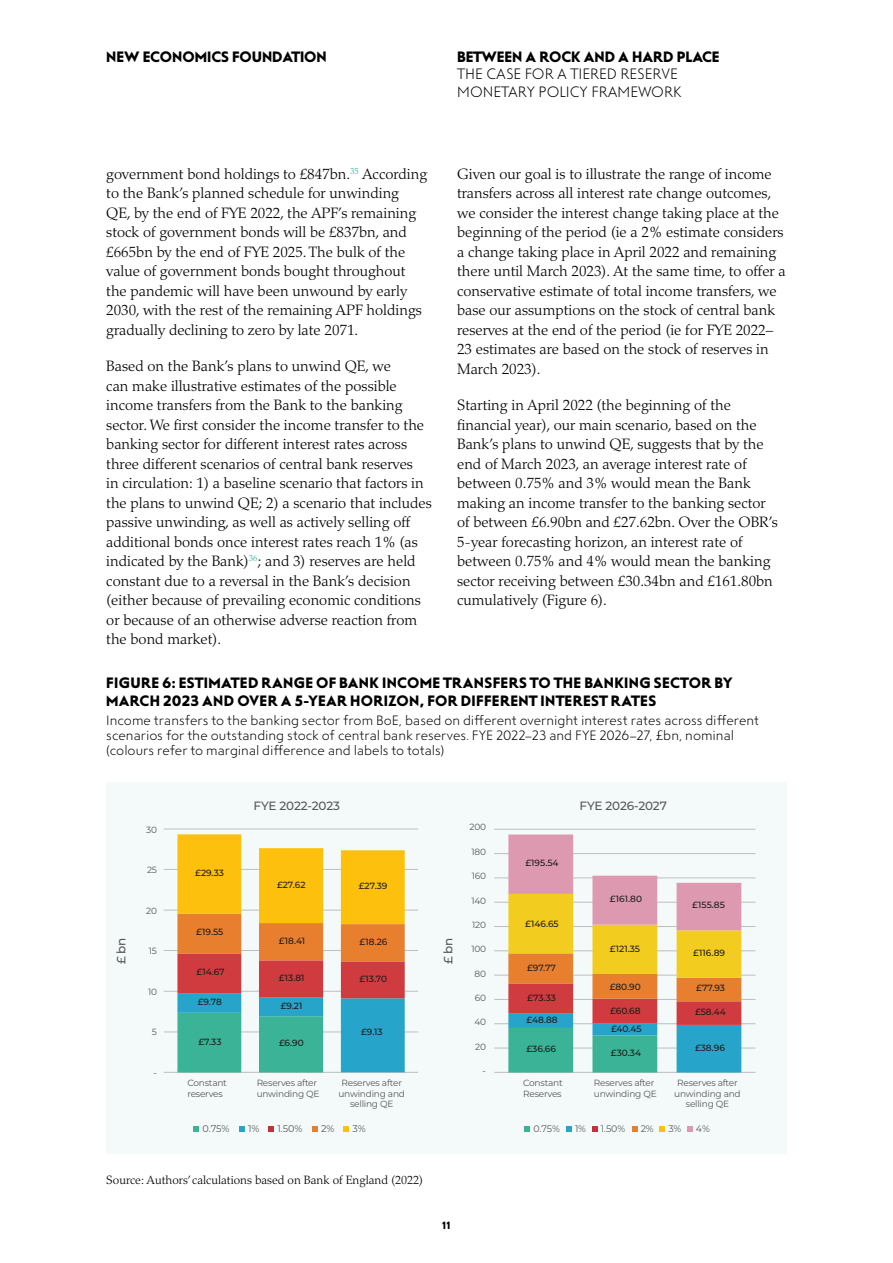
<style>
.page{position:relative;width:893px;height:1263px;background:#fff}
.page>*{position:absolute;margin:0;border:0;box-sizing:border-box;transform-origin:0 0}
.BODY{font:300 15px/19.5px "Palatino LT Std";color:#000}
.FIGURE_HEAD{font:15px/18px "Steagal Bo";letter-spacing:.02em;color:#000}
.FIGURE_HEAD-2{font:15px "Steagal Bo";color:#000}
.t1{font:15px/17.2px "Steagal Li";color:#000}
.Figure_sub{font:13.5px/15px "Steagal Li";letter-spacing:-.005em;color:#000}
.SOURCE{font:300 12px "Palatino LT Std";color:#000}
.t2{font:500 12px "Montserrat";letter-spacing:-.015em;color:#575756}
.t3{font:10.5px "Steagal Bo";color:#000}
.t4{font:9.6px "Montserrat";color:#5b5a5a}
.t5{font:9.45px "Montserrat";color:#5b5a5a}
.t6{font:500 9px "Montserrat";color:#1d1d1b}
.t7{font:9px/10.5px "Montserrat";letter-spacing:-.025em;color:#575756}
</style>
<div class="page">
<div style="left:106px;top:783px;width:681px;height:371px;background:#f3faf9"></div>
<hr style="left:494px;top:1048px;width:261px;height:1px;background:#bebebe">
<hr style="left:494px;top:1023px;width:261px;height:1px;background:#bebebe">
<hr style="left:494px;top:999px;width:261px;height:1px;background:#bebebe">
<hr style="left:494px;top:975px;width:261px;height:1px;background:#bebebe">
<hr style="left:494px;top:950px;width:261px;height:1px;background:#bebebe">
<hr style="left:494px;top:926px;width:261px;height:1px;background:#bebebe">
<hr style="left:494px;top:902px;width:261px;height:1px;background:#bebebe">
<hr style="left:494px;top:878px;width:261px;height:1px;background:#bebebe">
<hr style="left:494px;top:853px;width:261px;height:1px;background:#bebebe">
<hr style="left:494px;top:829px;width:261px;height:1px;background:#bebebe">
<hr style="left:494px;top:1072px;width:261px;height:1px;background:#bebebe">
<hr style="left:164px;top:1032px;width:254px;height:1px;background:#bebebe">
<hr style="left:164px;top:991px;width:254px;height:1px;background:#bebebe">
<hr style="left:164px;top:950px;width:254px;height:1px;background:#bebebe">
<hr style="left:164px;top:910px;width:254px;height:1px;background:#bebebe">
<hr style="left:164px;top:869px;width:254px;height:1px;background:#bebebe">
<hr style="left:164px;top:829px;width:254px;height:1px;background:#bebebe">
<hr style="left:164px;top:1072px;width:254px;height:1px;background:#bebebe">
<svg style="left:177px;top:834px;width:228px;height:238px"></svg>
<svg style="left:194px;top:1126px;width:5px;height:5px"></svg>
<svg style="left:239px;top:1126px;width:6px;height:5px"></svg>
<svg style="left:269px;top:1126px;width:5px;height:5px"></svg>
<svg style="left:313px;top:1126px;width:5px;height:5px"></svg>
<svg style="left:344px;top:1126px;width:5px;height:5px"></svg>
<svg style="left:508px;top:834px;width:233px;height:238px"></svg>
<svg style="left:525px;top:1126px;width:5px;height:5px"></svg>
<svg style="left:567px;top:1126px;width:5px;height:5px"></svg>
<svg style="left:592px;top:1126px;width:5px;height:5px"></svg>
<svg style="left:632px;top:1126px;width:5px;height:5px"></svg>
<svg style="left:660px;top:1126px;width:5px;height:5px"></svg>
<svg style="left:687px;top:1126px;width:5px;height:5px"></svg>
<p class="FIGURE_HEAD-2" style="left:106px;top:48px;width:222px">NEW ECONOMICS FOUNDATION</p>
<p class="FIGURE_HEAD-2" style="left:457px;top:48px;width:264px">BETWEEN A ROCK AND A HARD PLACE</p>
<p class="t1" style="left:457px;top:66px;width:226px">THE CASE FOR A TIERED RESERVE<br>MONETARY POLICY FRAMEWORK</p>
<p class="BODY" style="left:106px;top:164px;width:322px">government bond holdings to £847bn.<sup>35</sup> According to the Bank’s planned schedule for unwinding QE, by the end of FYE 2022, the APF’s remaining stock of government bonds will be £837bn, and £665bn by the end of FYE 2025. The bulk of the value of government bonds bought throughout the pandemic will have been unwound by early 2030, with the rest of the remaining APF holdings gradually declining to zero by late 2071.</p>
<p class="BODY" style="left:106px;top:357px;width:327px">Based on the Bank’s plans to unwind QE, we<br>can make illustrative estimates of the possible income transfers from the Bank to the banking sector. We first consider the income transfer to the banking sector for different interest rates across three different scenarios of central bank reserves<br>in circulation: 1) a baseline scenario that factors in the plans to unwind QE; 2) a scenario that includes passive unwinding, as well as actively selling off additional bonds once interest rates reach 1% (as indicated by the Bank)<sup>36</sup>; and 3) reserves are held constant due to a reversal in the Bank’s decision (either because of prevailing economic conditions or because of an otherwise adverse reaction from the bond market).</p>
<p class="BODY" style="left:457px;top:164px;width:330px">Given our goal is to illustrate the range of income transfers across all interest rate change outcomes, we consider the interest change taking place at the beginning of the period (ie a 2% estimate considers a change taking place in April 2022 and remaining there until March 2023). At the same time, to offer a conservative estimate of total income transfers, we base our assumptions on the stock of central bank reserves at the end of the period (ie for FYE 2022– 23 estimates are based on the stock of reserves in March 2023).</p>
<p class="BODY" style="left:457px;top:396px;width:322px">Starting in April 2022 (the beginning of the financial year), our main scenario, based on the Bank’s plans to unwind QE, suggests that by the end of March 2023, an average interest rate of between 0.75% and 3% would mean the Bank making an income transfer to the banking sector of between £6.90bn and £27.62bn. Over the OBR’s 5-year forecasting horizon, an interest rate of between 0.75% and 4% would mean the banking sector receiving between £30.34bn and £161.80bn cumulatively (Figure 6).</p>
<h2 class="FIGURE_HEAD" style="left:106px;top:674px;width:628px">FIGURE 6: ESTIMATED RANGE OF BANK INCOME TRANSFERS TO THE BANKING SECTOR BY<br>MARCH 2023 AND OVER A 5-YEAR HORIZON, FOR DIFFERENT INTEREST RATES</h2>
<p class="Figure_sub" style="left:106px;top:713px;width:654px">Income transfers to the banking sector from BoE, based on different overnight interest rates across different scenarios for the outstanding stock of central bank reserves. FYE 2022–23 and FYE 2026–27, £bn, nominal (colours refer to marginal difference and labels to totals)</p>
<p class="t2" style="left:254px;top:798px;width:88px">FYE 2022-2023</p>
<p class="t2" style="left:579px;top:798px;width:89px">FYE 2026-2027</p>
<p class="t7" style="left:146px;top:824px;width:12px">30</p>
<p class="t7" style="left:469px;top:822px;width:18px">200</p>
<p class="t7" style="left:472px;top:846px;width:16px">180</p>
<p class="t7" style="left:147px;top:864px;width:11px">25</p>
<p class="t6" style="left:195px;top:867px;width:30px">£29.33</p>
<p class="t7" style="left:472px;top:870px;width:16px">160</p>
<p class="t6" style="left:525px;top:857px;width:35px">£195.54</p>
<p class="t6" style="left:277px;top:878px;width:30px">£27.62</p>
<p class="t6" style="left:359px;top:880px;width:30px">£27.39</p>
<p class="t7" style="left:146px;top:905px;width:12px">20</p>
<p class="t7" style="left:471px;top:895px;width:16px">140</p>
<p class="t6" style="left:610px;top:892px;width:34px">£161.80</p>
<p class="t6" style="left:692px;top:899px;width:34px">£155.85</p>
<p class="t6" style="left:196px;top:926px;width:29px">£19.55</p>
<p class="t6" style="left:279px;top:934px;width:28px">£18.41</p>
<p class="t6" style="left:359px;top:935px;width:30px">£18.26</p>
<p class="t2" style="left:113px;top:964px;width:28px;rotate:-90deg">£ bn</p>
<p class="t2" style="left:440px;top:964px;width:28px;rotate:-90deg">£ bn</p>
<p class="t7" style="left:149px;top:945px;width:10px">15</p>
<p class="t7" style="left:148px;top:986px;width:10px">10</p>
<p class="t7" style="left:152px;top:1027px;width:7px">5</p>
<p class="t6" style="left:196px;top:966px;width:30px">£14.67</p>
<p class="t6" style="left:198px;top:995px;width:26px">£9.78</p>
<p class="t6" style="left:279px;top:971px;width:27px">£13.81</p>
<p class="t6" style="left:360px;top:972px;width:29px">£13.70</p>
<p class="t6" style="left:281px;top:999px;width:23px">£9.21</p>
<p class="t6" style="left:361px;top:1026px;width:23px">£9.13</p>
<p class="t7" style="left:472px;top:919px;width:15px">120</p>
<p class="t7" style="left:471px;top:943px;width:16px">100</p>
<p class="t7" style="left:475px;top:968px;width:13px">80</p>
<p class="t7" style="left:475px;top:992px;width:13px">60</p>
<p class="t7" style="left:474px;top:1016px;width:13px">40</p>
<p class="t6" style="left:525px;top:918px;width:35px">£146.65</p>
<p class="t6" style="left:527px;top:961px;width:30px">£97.77</p>
<p class="t6" style="left:527px;top:991px;width:30px">£73.33</p>
<p class="t6" style="left:526px;top:1014px;width:33px">£48.88</p>
<p class="t6" style="left:610px;top:942px;width:32px">£121.35</p>
<p class="t6" style="left:693px;top:946px;width:33px">£116.89</p>
<p class="t6" style="left:610px;top:980px;width:32px">£80.90</p>
<p class="t6" style="left:696px;top:982px;width:30px">£77.93</p>
<p class="t6" style="left:610px;top:1004px;width:32px">£60.68</p>
<p class="t6" style="left:695px;top:1005px;width:32px">£58.44</p>
<p class="t6" style="left:611px;top:1023px;width:32px">£40.45</p>
<p class="t6" style="left:198px;top:1035px;width:25px">£7.33</p>
<p class="t6" style="left:279px;top:1037px;width:26px">£6.90</p>
<p class="t7" style="left:475px;top:1041px;width:12px">20</p>
<p class="t6" style="left:526px;top:1043px;width:31px">£36.66</p>
<p class="t6" style="left:611px;top:1046px;width:32px">£30.34</p>
<p class="t6" style="left:695px;top:1041px;width:31px">£38.96</p>
<p class="t7" style="left:154px;top:1067px;width:5px">-</p>
<p class="t7" style="left:483px;top:1065px;width:5px">-</p>
<p class="t7" style="left:187px;top:1077px;width:41px">Constant reserves</p>
<p class="t7" style="left:257px;top:1077px;width:64px">Reserves after unwinding QE</p>
<p class="t7" style="left:338px;top:1077px;width:68px;text-align:center">Reserves after unwinding and selling QE</p>
<p class="t7" style="left:523px;top:1077px;width:41px">Constant<br>Reserves</p>
<p class="t7" style="left:594px;top:1077px;width:64px">Reserves after unwinding QE</p>
<p class="t7" style="left:674px;top:1077px;width:68px;text-align:center">Reserves after unwinding and selling QE</p>
<p class="t4" style="left:202px;top:1122px;width:29px">0.75%</p>
<p class="t4" style="left:248px;top:1122px;width:13px">1%</p>
<p class="t4" style="left:277px;top:1122px;width:27px">1.50%</p>
<p class="t4" style="left:321px;top:1122px;width:15px">2%</p>
<p class="t4" style="left:352px;top:1122px;width:15px">3%</p>
<p class="SOURCE" style="left:106px;top:1173px;width:318px">Source: Authors’ calculations based on Bank of England (2022)</p>
<p class="t3" style="left:443px;top:1219px;width:9px">11</p>
<p class="t5" style="left:533px;top:1122px;width:28px">0.75%</p>
<p class="t5" style="left:575px;top:1122px;width:13px">1%</p>
<p class="t5" style="left:601px;top:1122px;width:26px">1.50%</p>
<p class="t5" style="left:641px;top:1122px;width:15px">2%</p>
<p class="t5" style="left:668px;top:1122px;width:15px">3%</p>
<p class="t5" style="left:696px;top:1122px;width:16px">4%</p>
</div>
